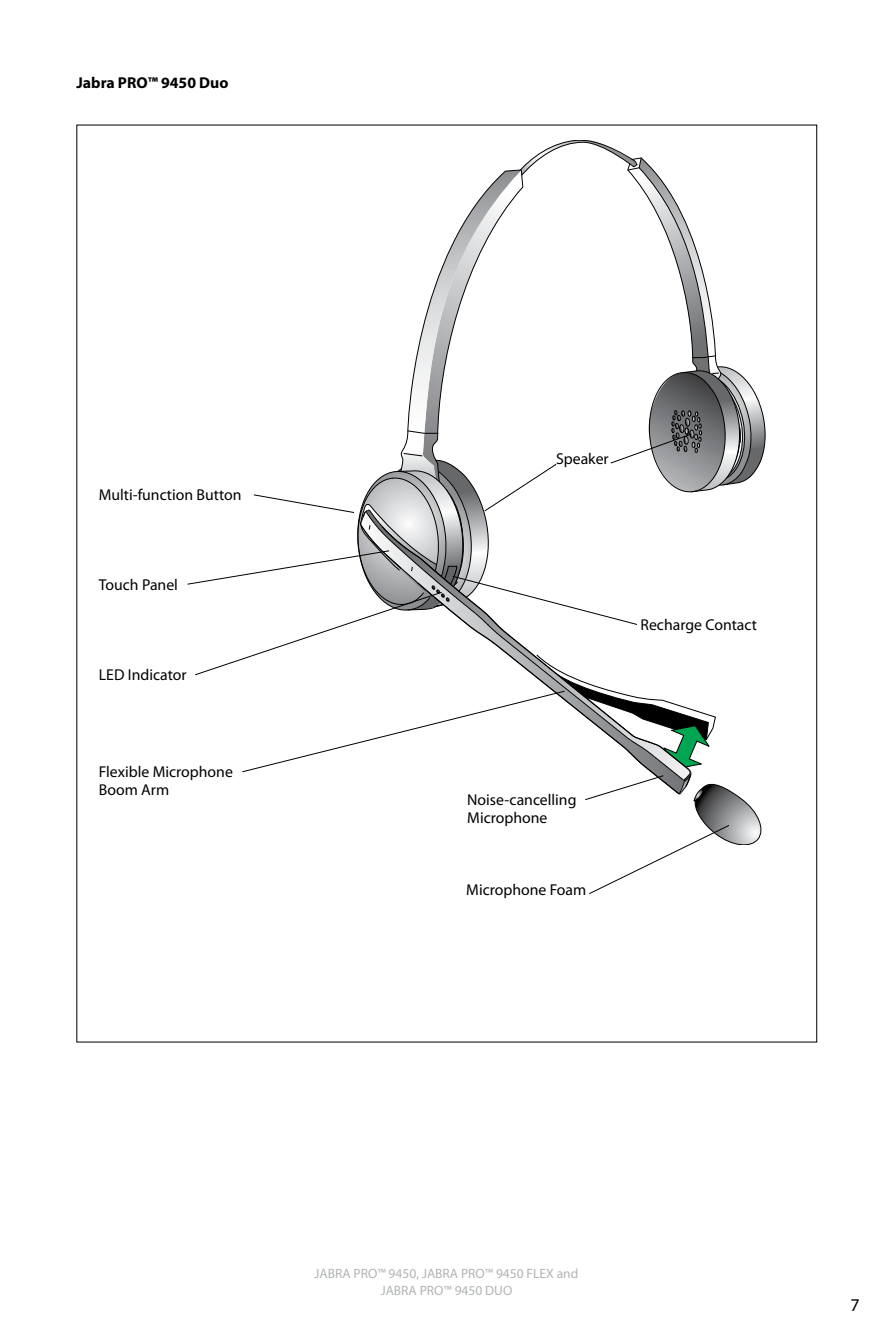
<style>
.page{position:relative;width:893px;height:1340px;background:#fff}
.page>*{position:absolute;margin:0;border:0;box-sizing:border-box;transform-origin:0 0}
.t1{font:18px "Myriad Pro";color:#000}
.t2{font:15.75px/18px "Myriad Pro";color:#000}
.t3{font:700 15.75px "Myriad Pro";color:#000}
.t4{font:13.5px/16.2px "Myriad Pro";color:#b1b4b6;text-align:center}
</style>
<div class="page">
<svg style="left:187px;top:140px;width:579px;height:754px"></svg>
<p class="t3" style="left:77px;top:73px;width:154px">Jabra PRO™ 9450 Duo</p>
<p class="t2" style="left:99px;top:485px;width:144px">Multi-function Button</p>
<p class="t2" style="left:99px;top:575px;width:81px">Touch Panel</p>
<p class="t2" style="left:99px;top:665px;width:89px">LED Indicator</p>
<p class="t2" style="left:99px;top:762px;width:136px">Flexible Microphone<br>Boom Arm</p>
<p class="t2" style="left:556px;top:449px;width:54px">Speaker</p>
<p class="t2" style="left:641px;top:615px;width:118px">Recharge Contact</p>
<p class="t2" style="left:467px;top:790px;width:111px">Noise-cancelling<br>Microphone</p>
<p class="t2" style="left:466px;top:880px;width:122px">Microphone Foam</p>
<p class="t4" style="left:315px;top:1265px;width:265px">JABRA PRO™ 9450, JABRA PRO™ 9450 FLEX and<br>JABRA PRO™ 9450 DUO</p>
<p class="t1" style="left:851px;top:1293px;width:11px">7</p>
</div>
